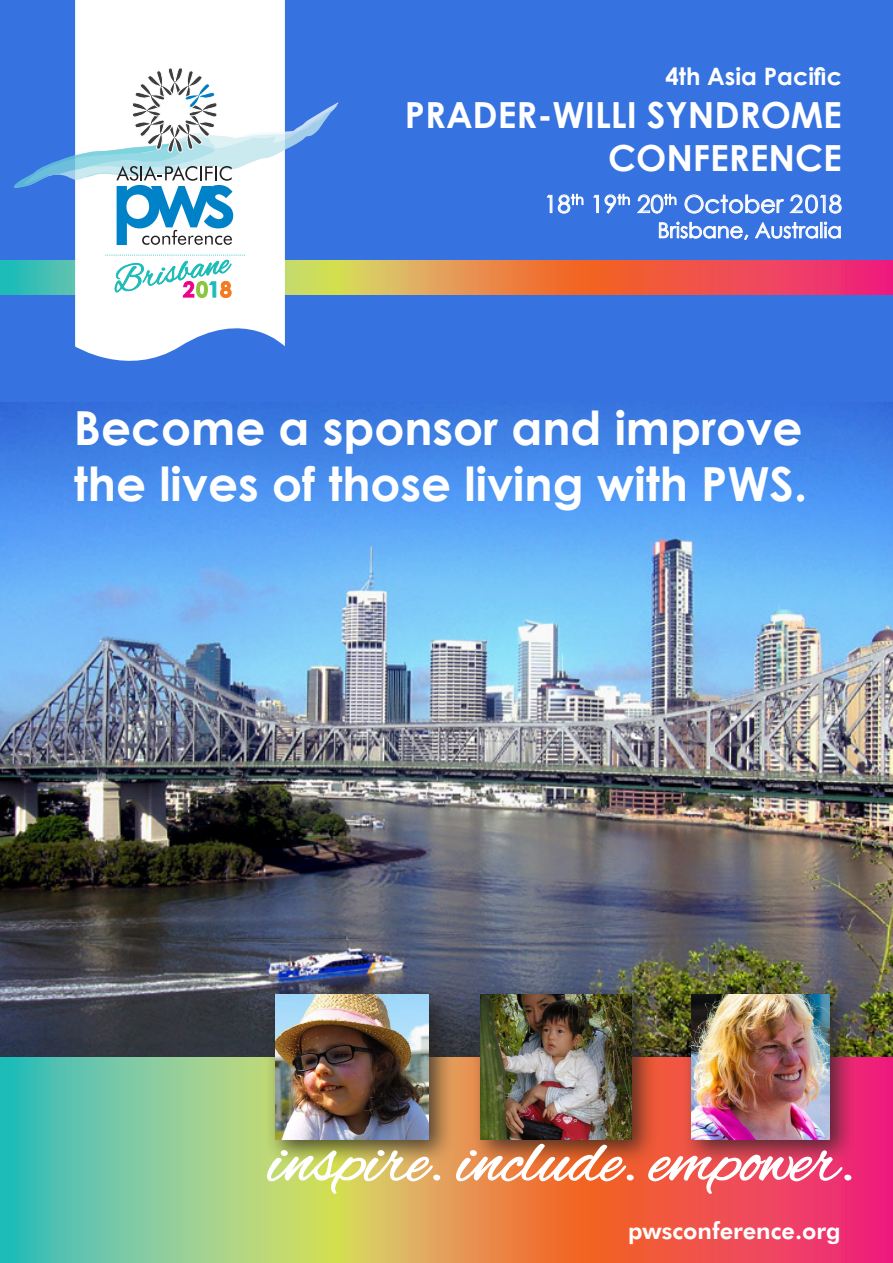
<style>
.page{position:relative;width:893px;height:1263px;background:#fff}
.page>*{position:absolute;margin:0;border:0;box-sizing:border-box;transform-origin:0 0}
.Subs{font:70.95px "Alex Brush";color:#fff}
.Subs-2{font:700 46.95px/56.4px "Century Gothic";color:#fff}
.t1{font:700 36px/43.2px "Century Gothic";color:#fff;text-align:right}
.t2{font:24px "Century Gothic";color:#fff}
.t3{font:700 24px "Century Gothic";color:#fff}
.Speaker_Names{font:800 23.55px "Futura BT";color:#fff}
.t4{font:21px "Century Gothic";color:#fff}
</style>
<div class="page">
<svg style="left:0;top:1056px;width:893px;height:207px;background:#b09c7a"></svg>
<div style="left:0;top:0;width:893px;height:1056px;background:#3672e0"></div>
<img style="left:0;top:402px;width:893px;height:654px">
<svg style="left:547px;top:195px;width:5px;height:18px"></svg>
<svg style="left:558px;top:194px;width:26px;height:20px"></svg>
<svg style="left:593px;top:194px;width:37px;height:20px"></svg>
<svg style="left:637px;top:194px;width:40px;height:20px"></svg>
<svg style="left:684px;top:194px;width:158px;height:20px"></svg>
<svg style="left:659px;top:221px;width:90px;height:19px"></svg>
<svg style="left:755px;top:221px;width:86px;height:18px"></svg>
<div style="left:469px;top:984px;width:188px;height:181px;background:#231f20;opacity:.75"></div>
<img style="left:481px;top:995px;width:150px;height:144px">
<div style="left:681px;top:984px;width:174px;height:181px;background:#231f20;opacity:.75"></div>
<img style="left:692px;top:995px;width:137px;height:144px">
<div style="left:264px;top:984px;width:191px;height:181px;background:#231f20;opacity:.75"></div>
<img style="left:275px;top:995px;width:153px;height:144px">
<svg style="left:266px;top:1149px;width:175px;height:45px;background:#d5cd7b"></svg>
<svg style="left:455px;top:1143px;width:180px;height:39px;background:#de8a5f"></svg>
<svg style="left:647px;top:1150px;width:205px;height:44px;background:#ec6775"></svg>
<svg style="left:0;top:261px;width:893px;height:34px;background:#d57d5c"></svg>
<svg style="left:75px;top:0;width:210px;height:361px;background:#e9f0fb"></svg>
<svg style="left:14px;top:68px;width:325px;height:177px"></svg>
<svg style="left:106px;top:251px;width:139px;height:47px;background:#d6eae8"></svg>
<p class="t3" style="left:665px;top:61px;width:178px">4th Asia Pacific</p>
<p class="t1" style="left:405px;top:92px;width:439px">PRADER-WILLI SYNDROME<br>CONFERENCE</p>
<p class="t2" style="left:544px;top:189px;width:299px">18<sup>th</sup> 19<sup>th</sup> 20<sup>th</sup> October 2018</p>
<p class="t4" style="left:657px;top:217px;width:186px">Brisbane, Australia</p>
<p class="Subs-2" style="left:74px;top:398px;width:735px">Become a sponsor and improve the lives of those living with PWS.</p>
<p class="Subs" style="left:269px;top:1121px;width:588px">inspire. include. empower.</p>
<p class="Speaker_Names" style="left:628px;top:1216px;width:214px">pwsconference.org</p>
</div>
